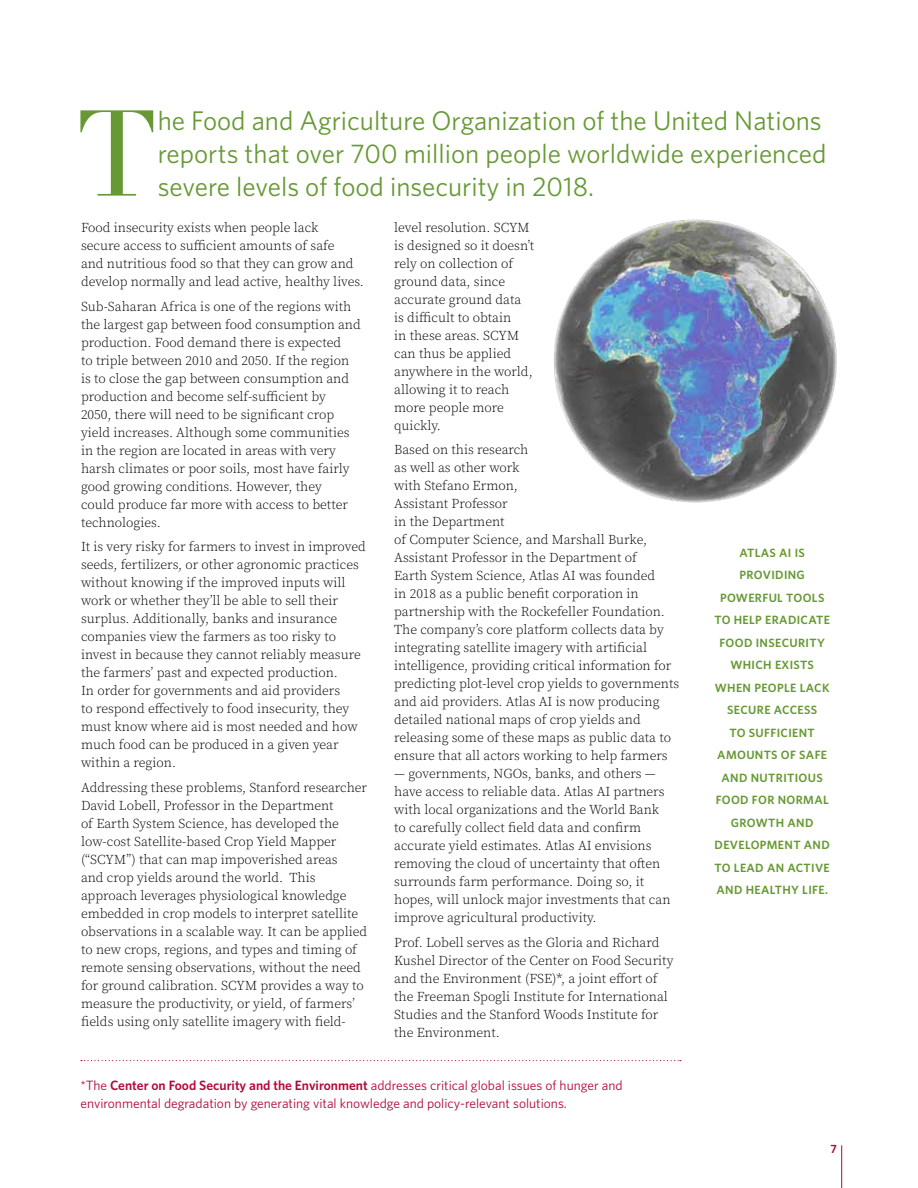
<style>
.page{position:relative;width:918px;height:1188px;background:#fff}
.page>*{position:absolute;margin:0;border:0;box-sizing:border-box;transform-origin:0 0}
.t1{font:119.7px "Didot LH";color:#693}
.t2{font:27px/33px "Whitney";color:#693}
.t3{font:300 13.5px/18px "Source Serif Pro";color:#000}
.t4{font:13.5px/18px "Whitney";color:#b30838}
.t5{font:600 12px/22.5px "Whitney";letter-spacing:.03em;color:#693;text-align:center}
.t6{font:600 12px "Whitney";color:#b30838}
.s1{font-weight:600}
</style>
<div class="page">
<hr style="left:841px;top:1145px;width:1px;height:43px;background:#b30838">
<img style="left:554px;top:219px;width:283px;height:284px">
<svg style="left:81px;top:1060px;width:600px;height:1px"></svg>
<h1 class="t1" style="left:76px;top:83px;width:83px">T</h1>
<h2 class="t2" style="left:158px;top:103px;width:670px">he Food and Agriculture Organization of the United Nations reports that over 700 million people worldwide experienced severe levels of food insecurity in 2018.</h2>
<p class="t3" style="left:81px;top:219px;width:284px">Food insecurity exists when people lack<br>secure access to sufficient amounts of safe<br>and nutritious food so that they can grow and develop normally and lead active, healthy lives.</p>
<p class="t3" style="left:81px;top:297px;width:281px">Sub-Saharan Africa is one of the regions with the largest gap between food consumption and production. Food demand there is expected<br>to triple between 2010 and 2050. If the region is to close the gap between consumption and production and become self-sufficient by<br>2050, there will need to be significant crop yield increases. Although some communities in the region are located in areas with very harsh climates or poor soils, most have fairly good growing conditions. However, they<br>could produce far more with access to better technologies.</p>
<p class="t3" style="left:81px;top:538px;width:286px">It is very risky for farmers to invest in improved seeds, fertilizers, or other agronomic practices without knowing if the improved inputs will work or whether they’ll be able to sell their surplus. Additionally, banks and insurance companies view the farmers as too risky to invest in because they cannot reliably measure the farmers’ past and expected production.<br>In order for governments and aid providers<br>to respond effectively to food insecurity, they must know where aid is most needed and how much food can be produced in a given year within a region.</p>
<p class="t3" style="left:81px;top:779px;width:288px">Addressing these problems, Stanford researcher David Lobell, Professor in the Department<br>of Earth System Science, has developed the low-cost Satellite-based Crop Yield Mapper (“SCYM”) that can map impoverished areas<br>and crop yields around the world. This approach leverages physiological knowledge embedded in crop models to interpret satellite observations in a scalable way. It can be applied to new crops, regions, and types and timing of remote sensing observations, without the need for ground calibration. SCYM provides a way to measure the productivity, or yield, of farmers’ fields using only satellite imagery with field-</p>
<p class="t3" style="left:394px;top:218px;width:141px">level resolution. SCYM is designed so it doesn’t rely on collection of ground data, since accurate ground data is difficult to obtain<br>in these areas. SCYM can thus be applied anywhere in the world, allowing it to reach more people more quickly.</p>
<p class="t3" style="left:394px;top:441px;width:287px">Based on this research<br>as well as other work<br>with Stefano Ermon,<br>Assistant Professor<br>in the Department<br>of Computer Science, and Marshall Burke, Assistant Professor in the Department of<br>Earth System Science, Atlas AI was founded<br>in 2018 as a public benefit corporation in partnership with the Rockefeller Foundation.<br>The company’s core platform collects data by integrating satellite imagery with artificial intelligence, providing critical information for predicting plot-level crop yields to governments and aid providers. Atlas AI is now producing detailed national maps of crop yields and releasing some of these maps as public data to ensure that all actors working to help farmers</p>
<p class="t3" style="left:394px;top:765px;width:278px">— governments, NGOs, banks, and others — have access to reliable data. Atlas AI partners with local organizations and the World Bank to carefully collect field data and confirm accurate yield estimates. Atlas AI envisions removing the cloud of uncertainty that often surrounds farm performance. Doing so, it hopes, will unlock major investments that can improve agricultural productivity.</p>
<p class="t3" style="left:394px;top:934px;width:281px">Prof. Lobell serves as the Gloria and Richard Kushel Director of the Center on Food Security and the Environment (FSE)*, a joint effort of the Freeman Spogli Institute for International Studies and the Stanford Woods Institute for the Environment.</p>
<p class="t5" style="left:715px;top:541px;width:117px">ATLAS AI IS<br>PROVIDING<br>POWERFUL TOOLS<br>TO HELP ERADICATE<br>FOOD INSECURITY<br>WHICH EXISTS<br>WHEN PEOPLE LACK<br>SECURE ACCESS<br>TO SUFFICIENT<br>AMOUNTS OF SAFE<br>AND NUTRITIOUS<br>FOOD FOR NORMAL<br>GROWTH AND<br>DEVELOPMENT AND<br>TO LEAD AN ACTIVE<br>AND HEALTHY LIFE.</p>
<p class="t4" style="left:80px;top:1076px;width:544px">*The <span class="s1">CENTER ON FOOD SECURITY AND THE ENVIRONMENT</span> addresses critical global issues of hunger and environmental degradation by generating vital knowledge and policy-relevant solutions.</p>
<p class="t6" style="left:831px;top:1141px;width:8px">7</p>
</div>
